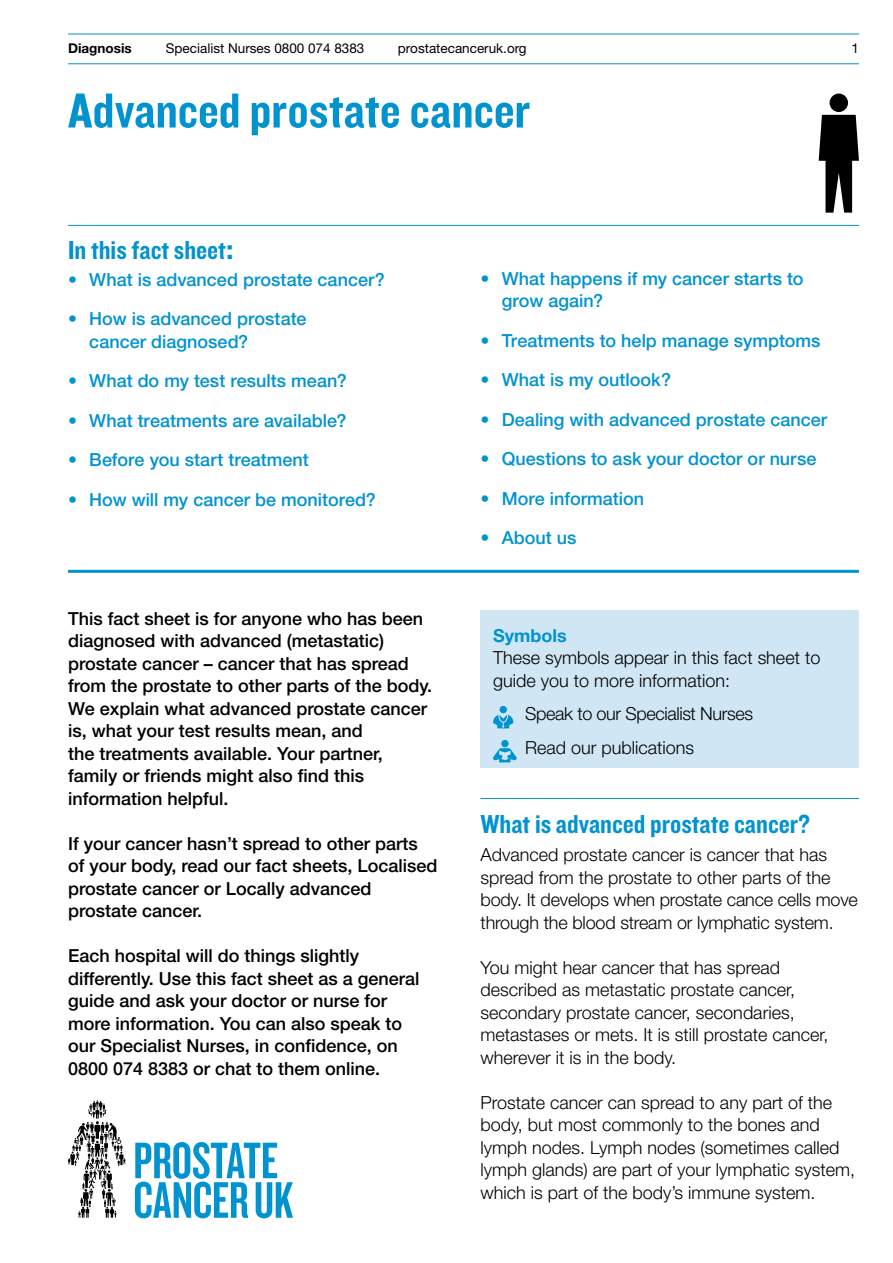
<style>
.page{position:relative;width:893px;height:1263px;background:#fff}
.page>*{position:absolute;margin:0;border:0;box-sizing:border-box;transform-origin:0 0}
.t1{font:51px "Knockout 50 Welterweight";color:#0093d0}
.t2{font:27px "Knockout 50 Welterweight";color:#0093d0}
.t3{font:500 18px/22.5px "Helvetica Neue LT Std";color:#000}
.t4{font:300 18px/22.5px "Helvetica Neue LT Std";color:#000}
.t5{font:500 18px/22.5px "Helvetica Neue LT Std";color:#0093d0}
.t6{font:300 18px/33.8px "Helvetica Neue LT Std";letter-spacing:-.02em;color:#000}
.t7{font:700 18px "Helvetica Neue LT Std";color:#0093d0}
.t8{font:13.5px "Helvetica Neue LT Std";color:#000}
.t9{font:700 13.5px "Helvetica Neue LT Std";color:#000}
.s1{font-family:"Helvetica Neue LT Std";font-weight:700}
</style>
<div class="page">
<hr style="left:68px;top:34px;width:791px;height:1px;background:#0093d0">
<hr style="left:68px;top:63px;width:791px;height:1px;background:#0093d0">
<div style="left:829px;top:94px;width:19px;height:18px;background:#000;border-radius:50%"></div>
<svg style="left:819px;top:115px;width:40px;height:98px"></svg>
<hr style="left:68px;top:570px;width:791px;height:3px;background:#0093d0">
<svg style="left:135px;top:1142px;width:158px;height:76px"></svg>
<svg style="left:68px;top:1100px;width:57px;height:118px"></svg>
<hr style="left:68px;top:225px;width:791px;height:1px;background:#0093d0">
<hr style="left:480px;top:798px;width:379px;height:1px;background:#0093d0">
<div style="left:480px;top:611px;width:379px;height:157px;background:#d0e6f4"></div>
<div style="left:501px;top:740px;width:8px;height:7px;background:#0093d0;border-radius:50%"></div>
<svg style="left:493px;top:748px;width:24px;height:14px"></svg>
<div style="left:500px;top:706px;width:7px;height:7px;background:#0093d0;border-radius:50%"></div>
<svg style="left:493px;top:715px;width:20px;height:13px"></svg>
<p class="t9" style="left:68px;top:40px;width:65px">Diagnosis</p>
<p class="t8" style="left:166px;top:40px;width:200px">Specialist Nurses 0800 074 8383</p>
<p class="t8" style="left:398px;top:40px;width:130px">prostatecanceruk.org</p>
<p class="t8" style="left:851px;top:40px;width:9px">1</p>
<h1 class="t1" style="left:68px;top:77px;width:464px">Advanced prostate cancer</h1>
<h2 class="t2" style="left:68px;top:232px;width:167px">In this fact sheet<span class="s1">:</span></h2>
<p class="t5" style="left:68px;top:268px;width:318px">• What is advanced prostate cancer?</p>
<p class="t5" style="left:89px;top:307px;width:219px;text-indent:-21px">• How is advanced prostate cancer diagnosed?</p>
<p class="t5" style="left:68px;top:369px;width:280px">• What do my test results mean?</p>
<p class="t5" style="left:68px;top:409px;width:280px">• What treatments are available?</p>
<p class="t5" style="left:68px;top:448px;width:242px">• Before you start treatment</p>
<p class="t5" style="left:68px;top:488px;width:309px">• How will my cancer be monitored?</p>
<p class="t3" style="left:68px;top:607px;width:366px">This fact sheet is for anyone who has been diagnosed with advanced (metastatic) prostate cancer – cancer that has spread from the prostate to other parts of the body.<br>We explain what advanced prostate cancer is, what your test results mean, and<br>the treatments available. Your partner, family or friends might also find this information helpful.</p>
<p class="t3" style="left:68px;top:832px;width:371px">If your cancer hasn’t spread to other parts of your body, read our fact sheets, Localised prostate cancer or Locally advanced prostate cancer.</p>
<p class="t3" style="left:68px;top:944px;width:353px">Each hospital will do things slightly differently. Use this fact sheet as a general guide and ask your doctor or nurse for more information. You can also speak to our Specialist Nurses, in confidence, on 0800 074 8383 or chat to them online.</p>
<p class="t5" style="left:502px;top:267px;width:303px;text-indent:-21px">• What happens if my cancer starts to grow again?</p>
<p class="t5" style="left:480px;top:329px;width:341px">• Treatments to help manage symptoms</p>
<p class="t5" style="left:480px;top:368px;width:192px">• What is my outlook?</p>
<p class="t5" style="left:480px;top:408px;width:348px">• Dealing with advanced prostate cancer</p>
<p class="t5" style="left:480px;top:447px;width:337px">• Questions to ask your doctor or nurse</p>
<p class="t5" style="left:480px;top:487px;width:165px">• More information</p>
<p class="t5" style="left:480px;top:526px;width:98px">• About us</p>
<p class="t7" style="left:493px;top:624px;width:75px">Symbols</p>
<p class="t4" style="left:493px;top:646px;width:329px">These symbols appear in this fact sheet to guide you to more information:</p>
<p class="t6" style="left:525px;top:697px;width:229px">Speak to our Specialist Nurses<br>Read our publications</p>
<h2 class="t2" style="left:480px;top:806px;width:331px">What is advanced prostate cancer?</h2>
<p class="t4" style="left:480px;top:843px;width:379px">Advanced prostate cancer is cancer that has spread from the prostate to other parts of the body. It develops when prostate cance cells move through the blood stream or lymphatic system.</p>
<p class="t4" style="left:480px;top:955px;width:350px">You might hear cancer that has spread described as metastatic prostate cancer, secondary prostate cancer, secondaries, metastases or mets. It is still prostate cancer, wherever it is in the body.</p>
<p class="t4" style="left:480px;top:1090px;width:376px">Prostate cancer can spread to any part of the body, but most commonly to the bones and lymph nodes. Lymph nodes (sometimes called lymph glands) are part of your lymphatic system, which is part of the body’s immune system.</p>
</div>
